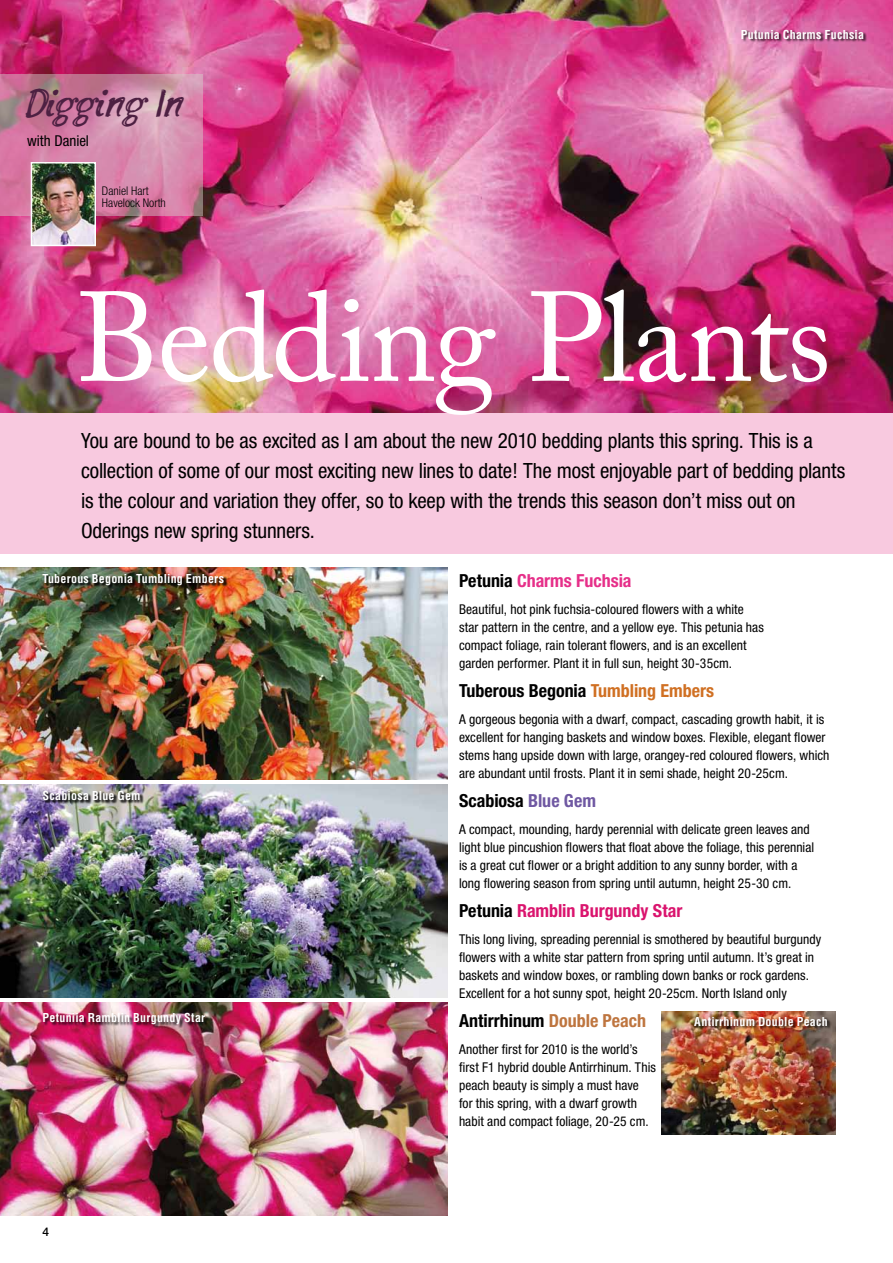
<style>
.page{position:relative;width:893px;height:1263px;background:#fff}
.page>*{position:absolute;margin:0;border:0;box-sizing:border-box;transform-origin:0 0}
.t1{font:126px "Adobe Caslon Pro";letter-spacing:-.015em;color:#fff}
.t2{font:italic 36px "Indie";letter-spacing:-.05em;color:#4d2042}
.t3{font:condensed 21px/30px "Helvetica Neue";letter-spacing:-.01em;color:#000}
.t4{font:700 condensed 18px "Helvetica Neue";letter-spacing:-.005em;color:#000}
.t5{font:700 condensed 18px "Helvetica Neue";letter-spacing:-.005em;color:#da146e}
.t6{font:700 condensed 18px "Helvetica Neue";letter-spacing:-.005em;color:#e62f89}
.t7{font:condensed 15px "Helvetica Neue";letter-spacing:.005em;color:#000}
.t8{font:condensed 13.5px/18px "Helvetica Neue";letter-spacing:.005em;color:#000}
.t9{font:700 condensed 12px "Helvetica";letter-spacing:.015em;color:#fff}
.t10{font:300 condensed 12px/12px "Helvetica Neue";color:#000}
.t11{font:500 12px "Helvetica Neue";color:#000}
.s1{color:#000}
.s2{color:#d07023}
.s3{color:#6f58a2}
.s4{color:#be753f}
</style>
<div class="page">
<div style="left:0;top:405px;width:893px;height:149px;background:#f8c9df"></div>
<img style="left:0;top:0;width:893px;height:412px">
<svg style="left:0;top:74px;width:202px;height:142px;background:#cf85a5"></svg>
<img style="left:34px;top:165px;width:59px;height:78px">
<div style="left:31px;top:162px;width:65px;height:84px;border:2px solid #fff"></div>
<div style="left:742px;top:30px;width:125px;height:13px;background:#000;opacity:.75"></div>
<img style="left:0;top:567px;width:448px;height:213px">
<img style="left:0;top:1002px;width:448px;height:213px">
<img style="left:0;top:785px;width:448px;height:212px">
<div style="left:43px;top:791px;width:101px;height:13px;background:#000;opacity:.75"></div>
<div style="left:43px;top:792px;width:101px;height:13px;background:#000;opacity:.75"></div>
<div style="left:44px;top:1014px;width:165px;height:15px;background:#000;opacity:.75"></div>
<div style="left:43px;top:574px;width:185px;height:15px;background:#000;opacity:.75"></div>
<div style="left:43px;top:575px;width:185px;height:14px;background:#000;opacity:.75"></div>
<img style="left:662px;top:1011px;width:173px;height:123px">
<div style="left:695px;top:1017px;width:136px;height:13px;background:#000;opacity:.75"></div>
<h2 class="t2" style="left:27px;top:86px;width:159px">Digging In</h2>
<p class="t7" style="left:27px;top:132px;width:64px">with Daniel</p>
<p class="t10" style="left:102px;top:184px;width:66px">Daniel Hart<br>Havelock North</p>
<p class="t9" style="left:741px;top:27px;width:125px">Putunia Charms Fuchsia</p>
<h1 class="t1" style="left:76px;top:263px;width:756px">Bedding Plants</h1>
<p class="t3" style="left:81px;top:425px;width:766px">You are bound to be as excited as I am about the new 2010 bedding plants this spring. This is a collection of some of our most exciting new lines to date! The most enjoyable part of bedding plants is the colour and variation they offer, so to keep with the trends this season don’t miss out on Oderings new spring stunners.</p>
<p class="t9" style="left:43px;top:571px;width:183px">Tuberous Begonia Tumbling Embers</p>
<p class="t9" style="left:43px;top:788px;width:100px">Scabiosa Blue Gem</p>
<p class="t9" style="left:43px;top:1010px;width:164px">Petuniia Ramblin Burgundy Star</p>
<p class="t11" style="left:43px;top:1225px;width:8px">4</p>
<h3 class="t6" style="left:459px;top:570px;width:174px"><span class="s1">Petunia</span> Charms Fuchsia</h3>
<p class="t8" style="left:459px;top:600px;width:306px">Beautiful, hot pink fuchsia-coloured flowers with a white star pattern in the centre, and a yellow eye. This petunia has compact foliage, rain tolerant flowers, and is an excellent garden performer. Plant it in full sun, height 30-35cm.</p>
<h3 class="t4" style="left:459px;top:680px;width:257px">Tuberous Begonia <span class="s2">Tumbling Embers</span></h3>
<p class="t8" style="left:459px;top:710px;width:372px">A gorgeous begonia with a dwarf, compact, cascading growth habit, it is excellent for hanging baskets and window boxes. Flexible, elegant flower stems hang upside down with large, orangey-red coloured flowers, which are abundant until frosts. Plant it in semi shade, height 20-25cm.</p>
<h3 class="t4" style="left:459px;top:790px;width:138px">Scabiosa <span class="s3">Blue Gem</span></h3>
<p class="t8" style="left:459px;top:820px;width:357px">A compact, mounding, hardy perennial with delicate green leaves and light blue pincushion flowers that float above the foliage, this perennial is a great cut flower or a bright addition to any sunny border, with a long flowering season from spring until autumn, height 25-30 cm.</p>
<h3 class="t5" style="left:459px;top:900px;width:225px"><span class="s1">Petunia</span> Ramblin Burgundy Star</h3>
<p class="t8" style="left:459px;top:930px;width:364px">This long living, spreading perennial is smothered by beautiful burgundy flowers with a white star pattern from spring until autumn. It’s great in baskets and window boxes, or rambling down banks or rock gardens.<br>Excellent for a hot sunny spot, height 20-25cm. North Island only</p>
<h3 class="t4" style="left:459px;top:1010px;width:189px">Antirrhinum <span class="s4">Double Peach</span></h3>
<p class="t8" style="left:459px;top:1040px;width:198px">Another first for 2010 is the world’s first F1 hybrid double Antirrhinum. This peach beauty is simply a must have<br>for this spring, with a dwarf growth habit and compact foliage, 20-25 cm.</p>
<p class="t9" style="left:694px;top:1014px;width:135px">Antirrhinum Double Peach</p>
</div>
